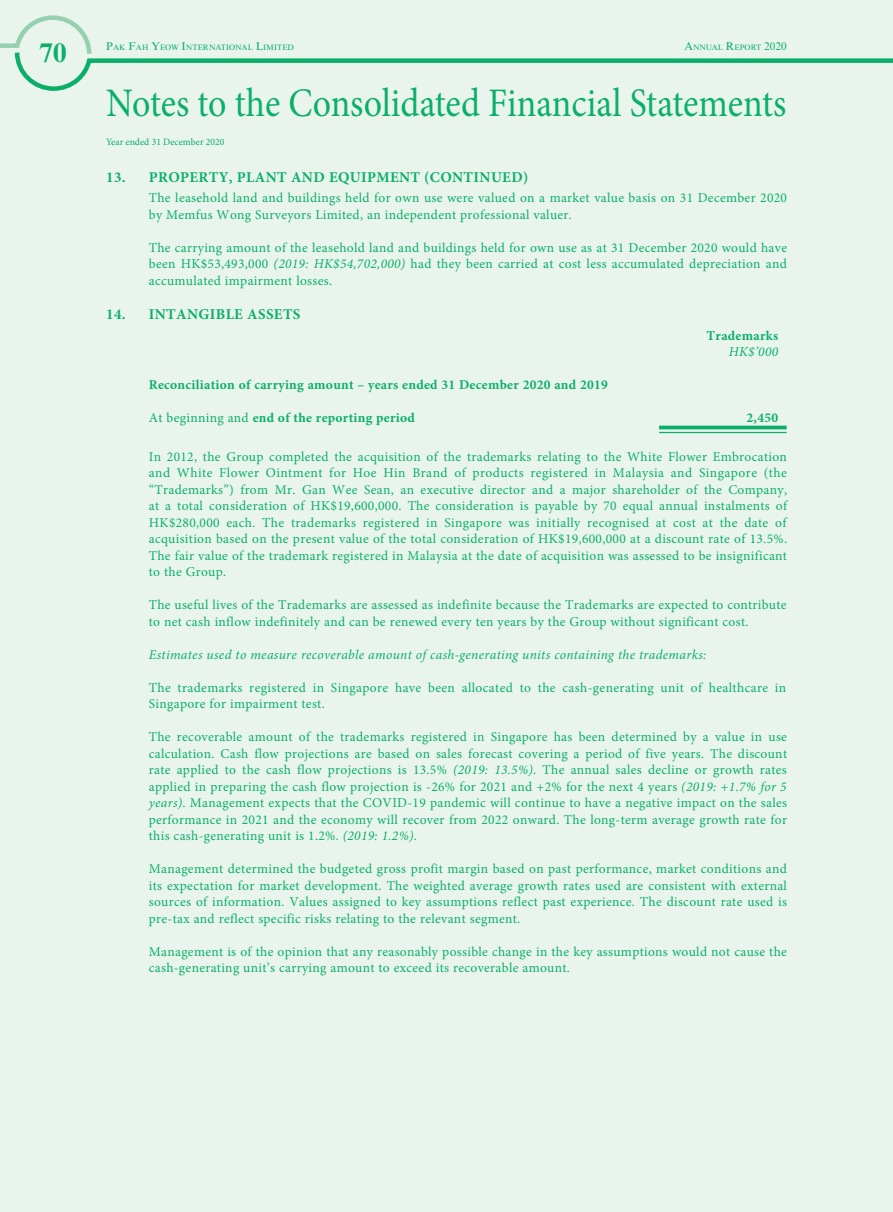
<style>
.page{position:relative;width:893px;height:1212px;background:#e8f4ec}
.page>*{position:absolute;margin:0;border:0;box-sizing:border-box;transform-origin:0 0}
.t1{font:40.5px "Minion Pro";letter-spacing:-.005em;color:#0baf6a;scale:.89 1}
.t2{font:700 27px "Times New Roman MT Std";color:#0baf6a}
._01_H1{font:700 15px "Minion Pro";letter-spacing:.02em;color:#0baf6a}
._00_txt{font:13.5px/16.5px "Minion Pro";letter-spacing:.025em;color:#0baf6a}
._50_Table_txt{font:700 13.5px "Minion Pro";letter-spacing:.02em;color:#0baf6a}
._00_txt-2{font:italic 13.5px "Minion Pro";letter-spacing:.025em;color:#0baf6a}
._50_Table_txt-2{font:italic 13.5px "Minion Pro";color:#0baf6a}
.t3{font:9.75px "Minion Pro";color:#0baf6a}
.t4{font:7.8px "Times New Roman MT Std";color:#0baf6a}
.s1{font-size:11.25px}
.s2{font-style:italic}
.s3{font-weight:400}
</style>
<div class="page">
<svg style="left:0;top:15px;width:893px;height:76px"></svg>
<hr style="left:659px;top:426px;width:128px;height:3px;background:#0baf6a">
<hr style="left:659px;top:432px;width:128px;height:1px;background:#0baf6a">
<h2 class="t2" style="left:40px;top:36px;width:28px">70</h2>
<p class="t4" style="left:106px;top:43px;width:189px"><span class="s1">P</span>AK <span class="s1">F</span>AH <span class="s1">Y</span>EOW <span class="s1">I</span>NTERNATIONAL <span class="s1">L</span>IMITED</p>
<p class="t4" style="left:684px;top:43px;width:104px"><span class="s1">A</span>NNUAL <span class="s1">R</span>EPORT <span class="s1">2020</span></p>
<h1 class="t1" style="left:106px;top:76px;width:766px">Notes to the Consolidated Financial Statements</h1>
<p class="t3" style="left:106px;top:135px;width:120px">Year ended 31 December 2020</p>
<p class="_01_H1" style="left:106px;top:167px;width:424px">13. PROPERTY, PLANT AND EQUIPMENT (CONTINUED)</p>
<p class="_00_txt" style="left:149px;top:189px;width:640px">The leasehold land and buildings held for own use were valued on a market value basis on 31 December 2020 by Memfus Wong Surveyors Limited, an independent professional valuer.</p>
<p class="_00_txt" style="left:149px;top:239px;width:640px;text-align:justify">The carrying amount of the leasehold land and buildings held for own use as at 31 December 2020 would have been HK$53,493,000 <span class="s2">(2019: HK$54,702,000)</span> had they been carried at cost less accumulated depreciation and accumulated impairment losses.</p>
<p class="_01_H1" style="left:106px;top:303px;width:196px">14. INTANGIBLE ASSETS</p>
<p class="_50_Table_txt" style="left:707px;top:326px;width:73px">Trademarks</p>
<p class="_50_Table_txt-2" style="left:729px;top:343px;width:51px">HK$’000</p>
<p class="_50_Table_txt" style="left:149px;top:375px;width:461px">Reconciliation of carrying amount – years ended 31 December 2020 and 2019</p>
<p class="_50_Table_txt" style="left:149px;top:408px;width:268px"><span class="s3">At beginning and</span> end of the reporting period</p>
<p class="_50_Table_txt" style="left:747px;top:408px;width:33px">2,450</p>
<p class="_00_txt" style="left:149px;top:448px;width:640px;text-align:justify">In 2012, the Group completed the acquisition of the trademarks relating to the White Flower Embrocation and White Flower Ointment for Hoe Hin Brand of products registered in Malaysia and Singapore (the “Trademarks”) from Mr. Gan Wee Sean, an executive director and a major shareholder of the Company, at a total consideration of HK$19,600,000. The consideration is payable by 70 equal annual instalments of HK$280,000 each. The trademarks registered in Singapore was initially recognised at cost at the date of acquisition based on the present value of the total consideration of HK$19,600,000 at a discount rate of 13.5%.<br>The fair value of the trademark registered in Malaysia at the date of acquisition was assessed to be insignificant to the Group.</p>
<p class="_00_txt" style="left:149px;top:597px;width:639px">The useful lives of the Trademarks are assessed as indefinite because the Trademarks are expected to contribute to net cash inflow indefinitely and can be renewed every ten years by the Group without significant cost.</p>
<p class="_00_txt-2" style="left:149px;top:645px;width:559px">Estimates used to measure recoverable amount of cash-generating units containing the trademarks:</p>
<p class="_00_txt" style="left:149px;top:679px;width:639px">The trademarks registered in Singapore have been allocated to the cash-generating unit of healthcare in<br>Singapore for impairment test.</p>
<p class="_00_txt" style="left:149px;top:729px;width:640px;text-align:justify">The recoverable amount of the trademarks registered in Singapore has been determined by a value in use calculation. Cash flow projections are based on sales forecast covering a period of five years. The discount rate applied to the cash flow projections is 13.5% <span class="s2">(2019: 13.5%)</span>. The annual sales decline or growth rates applied in preparing the cash flow projection is -26% for 2021 and +2% for the next 4 years <span class="s2">(2019: +1.7% for 5 years)</span>. Management expects that the COVID-19 pandemic will continue to have a negative impact on the sales performance in 2021 and the economy will recover from 2022 onward. The long-term average growth rate for this cash-generating unit is 1.2%. <span class="s2">(2019: 1.2%)</span>.</p>
<p class="_00_txt" style="left:149px;top:861px;width:640px;text-align:justify">Management determined the budgeted gross profit margin based on past performance, market conditions and its expectation for market development. The weighted average growth rates used are consistent with external sources of information. Values assigned to key assumptions reflect past experience. The discount rate used is pre-tax and reflect specific risks relating to the relevant segment.</p>
<p class="_00_txt" style="left:149px;top:943px;width:640px">Management is of the opinion that any reasonably possible change in the key assumptions would not cause the cash-generating unit’s carrying amount to exceed its recoverable amount.</p>
</div>
